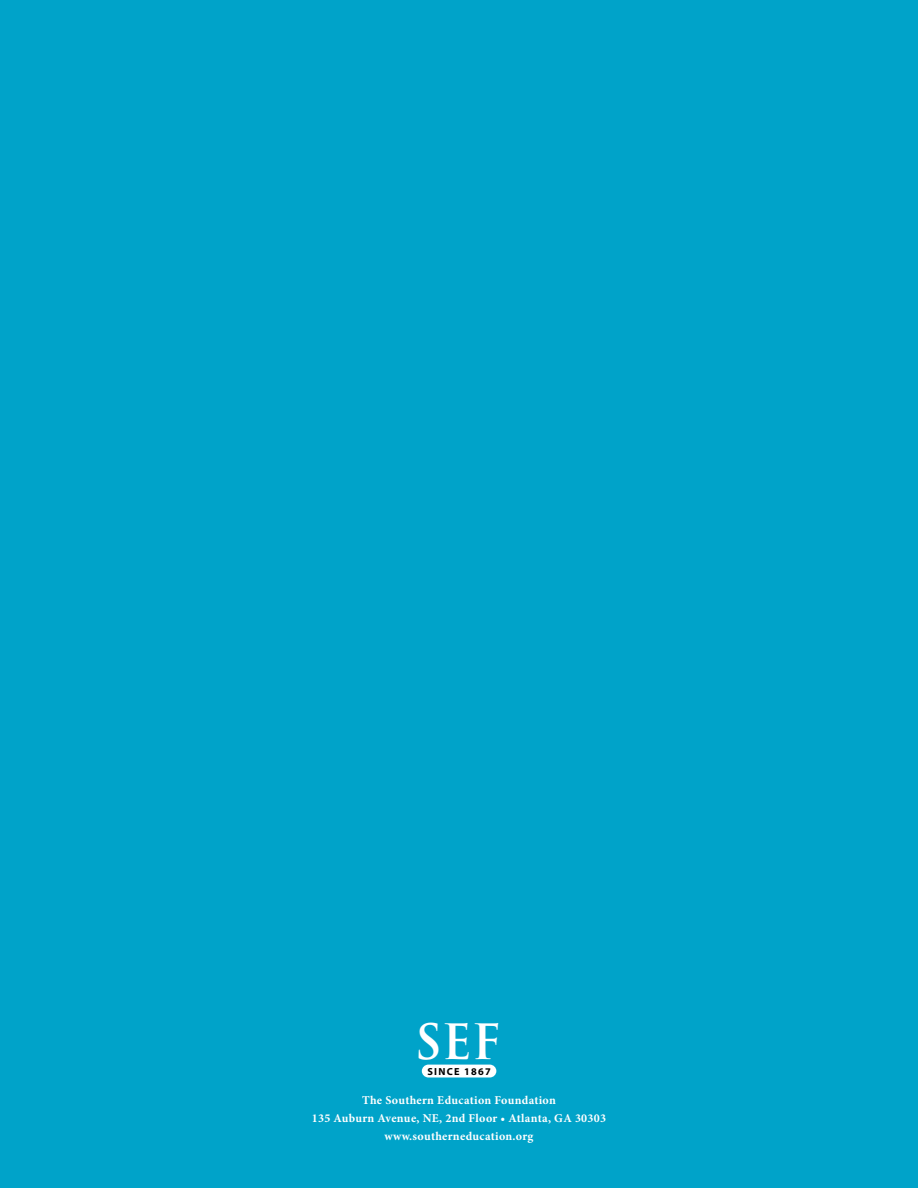
<style>
.page{position:relative;width:918px;height:1188px;background:#00a3c9}
.page>*{position:absolute;margin:0;border:0;box-sizing:border-box;transform-origin:0 0}
.t1{font:700 47.4px "Trajan Pro";color:#fff}
.t2{font:700 12px/18px "Minion Pro";letter-spacing:.025em;color:#fff;text-align:center}
.t3{font:700 10.2px "Myriad";letter-spacing:.125em;color:#000}
</style>
<div class="page">
<div style="left:422px;top:1065px;width:74px;height:13px;background:#fff;border-radius:7px"></div>
<h1 class="t1" style="left:414px;top:1012px;width:89px">SEF</h1>
<p class="t3" style="left:427px;top:1066px;width:65px">SINCE 1867</p>
<p class="t2" style="left:312px;top:1091px;width:296px">The Southern Education Foundation<br>135 Auburn Avenue, NE, 2nd Floor • Atlanta, GA 30303 www.southerneducation.org</p>
</div>
